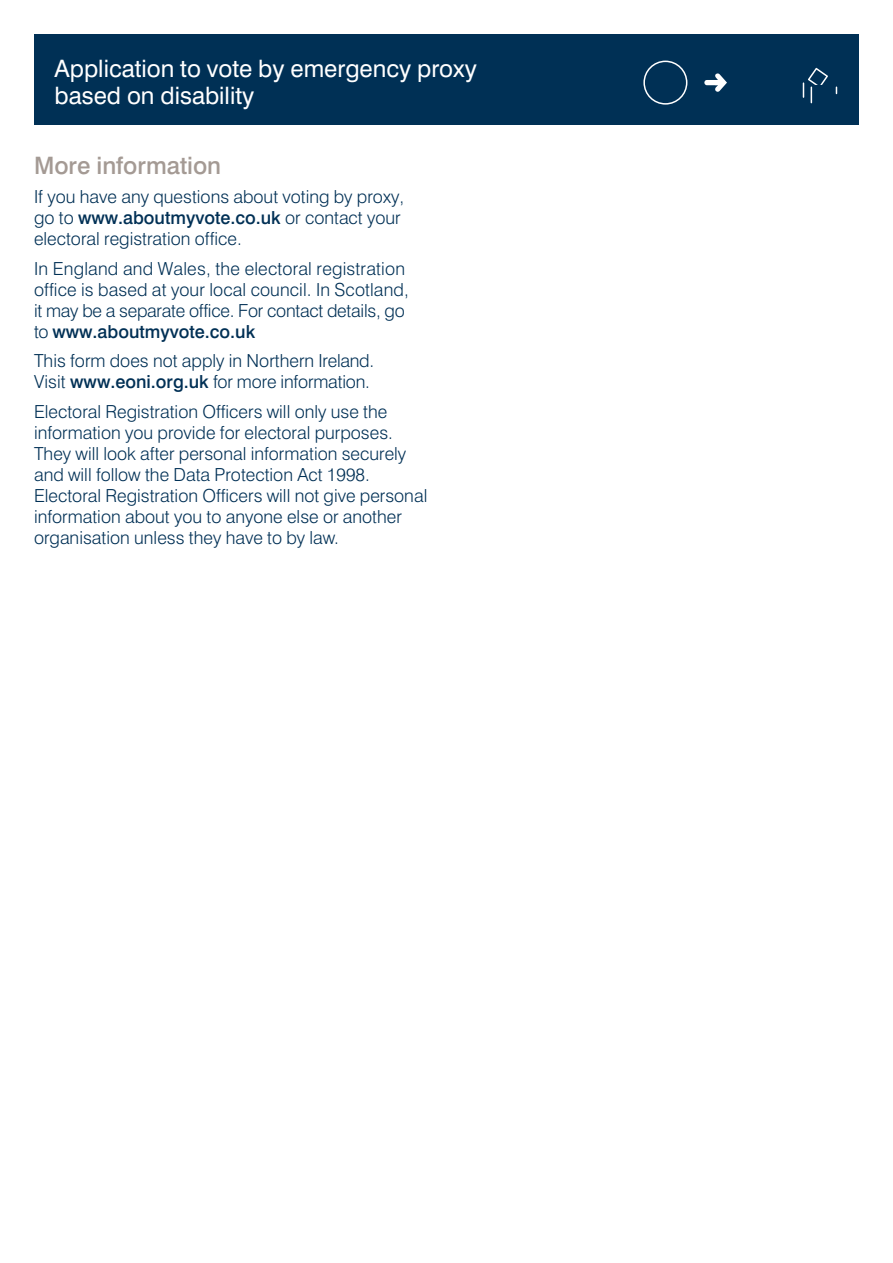
<style>
.page{position:relative;width:893px;height:1263px;background:#fff}
.page>*{position:absolute;margin:0;border:0;box-sizing:border-box;transform-origin:0 0}
.t1{font:24px/27px "Swiss 721 BT";color:#fff}
.t2{font:500 24px "Swiss 721 BT";color:#a49a94}
.t3{font:300 18px/21px "Swiss 721 BT";color:#003055}
.s1{font-weight:500}
</style>
<div class="page">
<div style="left:34px;top:34px;width:825px;height:91px;background:#003055"></div>
<div style="left:643px;top:61px;width:44px;height:44px;border:2px solid #fff;border-radius:50%"></div>
<svg style="left:704px;top:73px;width:23px;height:19px"></svg>
<svg style="left:803px;top:68px;width:25px;height:35px"></svg>
<p class="t1" style="left:55px;top:54px;width:424px">Application to vote by emergency proxy based on disability</p>
<h2 class="t2" style="left:34px;top:151px;width:189px">More information</h2>
<p class="t3" style="left:34px;top:186px;width:372px">If you have any questions about voting by proxy, go to <span class="s1">www.aboutmyvote.co.uk</span> or contact your electoral registration office.</p>
<p class="t3" style="left:34px;top:258px;width:376px">In England and Wales, the electoral registration office is based at your local council. In Scotland, it may be a separate office. For contact details, go to <span class="s1">www.aboutmyvote.co.uk</span></p>
<p class="t3" style="left:34px;top:350px;width:342px">This form does not apply in Northern Ireland.<br>Visit <span class="s1">www.eoni.org.uk</span> for more information.</p>
<p class="t3" style="left:34px;top:401px;width:395px">Electoral Registration Officers will only use the information you provide for electoral purposes.<br>They will look after personal information securely and will follow the Data Protection Act 1998.<br>Electoral Registration Officers will not give personal information about you to anyone else or another organisation unless they have to by law.</p>
</div>
